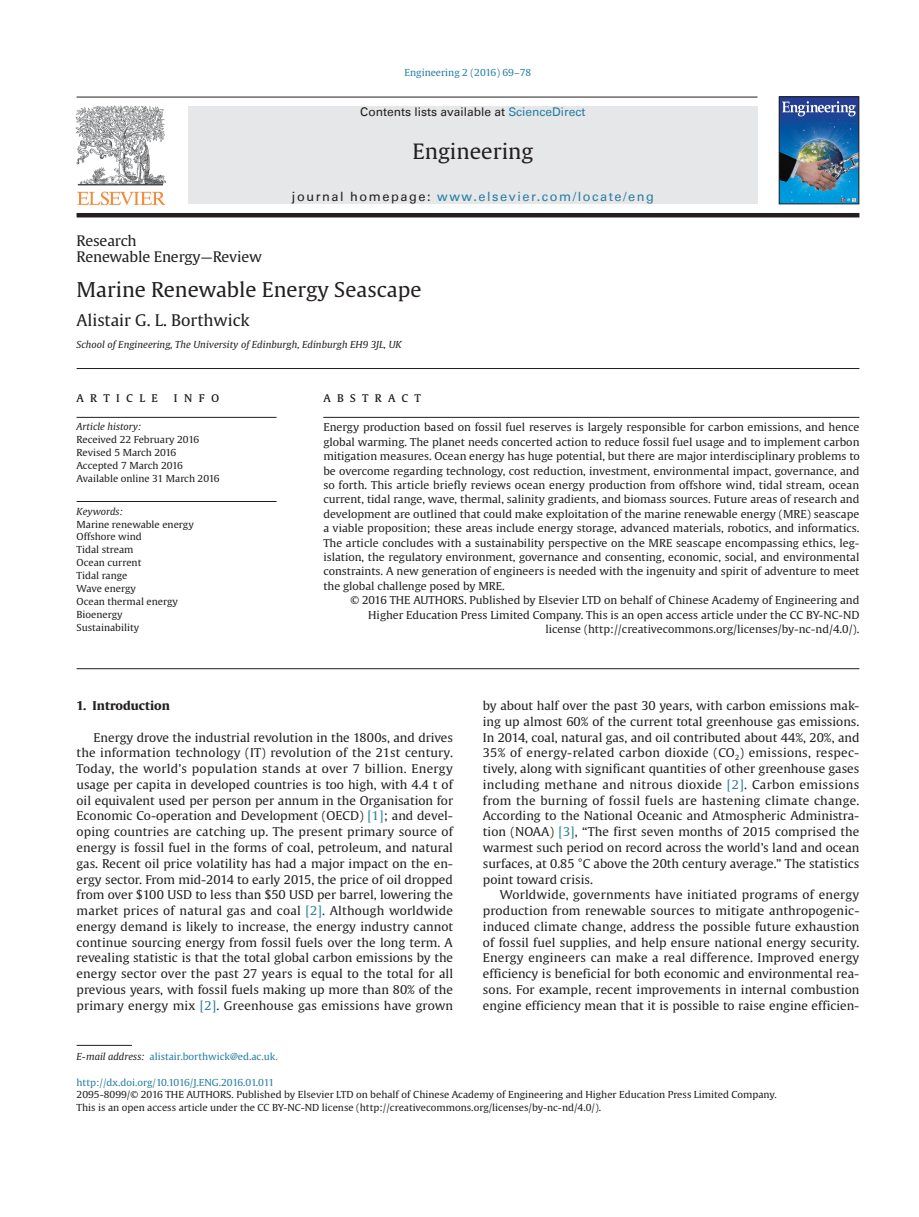
<style>
.page{position:relative;width:919px;height:1217px;background:#fff}
.page>*{position:absolute;margin:0;border:0;box-sizing:border-box;transform-origin:0 0}
.t1{font:21px "Gulliver";color:#231f20;scale:1.04 1}
.t2{font:20.25px "Gulliver";color:#231f20;scale:1.04 1}
.t3{font:15.9px "Gulliver";color:#231f20;scale:1.04 1}
.t4{font:14.4px/15.8px "Gulliver";letter-spacing:-.01em;color:#231f20;scale:1.04 1}
.t5{font:13.5px "Gulliver Compact SC";color:#231f20;scale:.85 1}
.t6{font:12.75px "Univers LT";letter-spacing:.12em;color:#277ea2}
.t7{font:12px/15.8px "Gulliver";color:#231f20;text-align:justify;scale:1.04 1}
.t8{font:12px "Univers LT";color:#231f20}
.t9{font:700 12px "Gulliver";color:#231f20;scale:1.04 1}
.t10{font:10.8px/14.4px "Gulliver";color:#231f20;text-align:justify;scale:1.04 1}
.t11{font:9.6px/12.9px "Gulliver";color:#231f20;scale:1.04 1}
.t12{font:9.6px "Gulliver";color:#277ea2;scale:1.04 1}
.t13{font:italic 9.6px "Gulliver";color:#231f20;scale:1.04 1}
.s1{color:#277ea2}
.s2{color:#231f20}
.s3{font-style:italic;color:#231f20}
</style>
<div class="page">
<hr style="left:77px;top:368px;width:782px;height:1px;background:#231f20">
<hr style="left:77px;top:668px;width:782px;height:1px;background:#231f20">
<hr style="left:77px;top:417px;width:199px;height:1px;background:#231f20">
<hr style="left:323px;top:417px;width:536px;height:1px;background:#231f20">
<hr style="left:77px;top:501px;width:199px;height:1px;background:#231f20">
<hr style="left:77px;top:1044px;width:55px;height:1px;background:#231f20">
<img style="left:76px;top:106px;width:90px;height:99px">
<hr style="left:77px;top:97px;width:680px;height:1px;background:#231f20">
<div style="left:188px;top:106px;width:569px;height:98px;background:#e6e7e9"></div>
<hr style="left:77px;top:213px;width:782px;height:4px;background:#231f20">
<img style="left:780px;top:116px;width:77px;height:86px">
<svg style="left:780px;top:97px;width:80px;height:19px"></svg>
<svg style="left:841px;top:198px;width:19px;height:7px"></svg>
<div style="left:778px;top:96px;width:81px;height:108px;border:1px solid #231f20"></div>
<p class="t12" style="left:404px;top:67px;width:123px">Engineering 2 (2016) 69–78</p>
<p class="t8" style="left:360px;top:105px;width:227px">Contents lists available at <span class="s1">ScienceDirect</span></p>
<h1 class="t1" style="left:412px;top:138px;width:118px">Engineering</h1>
<p class="t6" style="left:292px;top:188px;width:363px"><span class="s2">journal homepage:</span> www.elsevier.com/locate/eng</p>
<p class="t4" style="left:77px;top:232px;width:180px">Research<br>Renewable Energy—Review</p>
<h2 class="t2" style="left:77px;top:277px;width:333px">Marine Renewable Energy Seascape</h2>
<h3 class="t3" style="left:77px;top:310px;width:168px">Alistair G. L. Borthwick</h3>
<p class="t13" style="left:77px;top:339px;width:314px">School of Engineering, The University of Edinburgh, Edinburgh EH9 3JL, UK</p>
<p class="t5" style="left:77px;top:388px;width:169px">A R T I C L E I N F O</p>
<p class="t5" style="left:323px;top:388px;width:116px">A B S T R A C T</p>
<p class="t13" style="left:77px;top:421px;width:64px">Article history:</p>
<p class="t11" style="left:77px;top:433px;width:139px">Received 22 February 2016<br>Revised 5 March 2016<br>Accepted 7 March 2016<br>Available online 31 March 2016</p>
<p class="t10" style="left:323px;top:420px;width:517px">Energy production based on fossil fuel reserves is largely responsible for carbon emissions, and hence global warming. The planet needs concerted action to reduce fossil fuel usage and to implement carbon mitigation measures. Ocean energy has huge potential, but there are major interdisciplinary problems to be overcome regarding technology, cost reduction, investment, environmental impact, governance, and so forth. This article briefly reviews ocean energy production from offshore wind, tidal stream, ocean current, tidal range, wave, thermal, salinity gradients, and biomass sources. Future areas of research and development are outlined that could make exploitation of the marine renewable energy (MRE) seascape a viable proposition; these areas include energy storage, advanced materials, robotics, and informatics.<br>The article concludes with a sustainability perspective on the MRE seascape encompassing ethics, leg&shy;islation, the regulatory environment, governance and consenting, economic, social, and environmental constraints. A new generation of engineers is needed with the ingenuity and spirit of adventure to meet the global challenge posed by MRE.</p>
<p class="t10" style="left:350px;top:593px;width:491px;text-align:right">© 2016 THE AUTHORS. Published by Elsevier LTD on behalf of Chinese Academy of Engineering and<br>Higher Education Press Limited Company. This is an open access article under the CC BY-NC-ND license (http://creativecommons.org/licenses/by-nc-nd/4.0/).</p>
<p class="t13" style="left:77px;top:505px;width:46px">Keywords:</p>
<p class="t11" style="left:77px;top:517px;width:114px">Marine renewable energy<br>Offshore wind<br>Tidal stream<br>Ocean current<br>Tidal range<br>Wave energy<br>Ocean thermal energy<br>Bioenergy<br>Sustainability</p>
<p class="t9" style="left:77px;top:697px;width:91px">1. Introduction</p>
<p class="t7" style="left:77px;top:729px;width:363px;text-indent:17px">Energy drove the industrial revolution in the 1800s, and drives the information technology (IT) revolution of the 21st century.<br>Today, the world’s population stands at over 7 billion. Energy usage per capita in developed countries is too high, with 4.4 t of oil equivalent used per person per annum in the Organisation for Economic Co-operation and Development (OECD) <span class="s1">[1]</span>; and devel&shy;oping countries are catching up. The present primary source of energy is fossil fuel in the forms of coal, petroleum, and natural gas. Recent oil price volatility has had a major impact on the en&shy;ergy sector. From mid-2014 to early 2015, the price of oil dropped from over $100 USD to less than $50 USD per barrel, lowering the market prices of natural gas and coal <span class="s1">[2]</span>. Although worldwide energy demand is likely to increase, the energy industry cannot continue sourcing energy from fossil fuels over the long term. A revealing statistic is that the total global carbon emissions by the energy sector over the past 27 years is equal to the total for all previous years, with fossil fuels making up more than 80% of the primary energy mix <span class="s1">[2]</span>. Greenhouse gas emissions have grown</p>
<p class="t7" style="left:483px;top:697px;width:363px">by about half over the past 30 years, with carbon emissions mak&shy;ing up almost 60% of the current total greenhouse gas emissions.<br>In 2014, coal, natural gas, and oil contributed about 44%, 20%, and 35% of energy-related carbon dioxide (CO<sub>2</sub>) emissions, respec&shy;tively, along with significant quantities of other greenhouse gases including methane and nitrous dioxide <span class="s1">[2]</span>. Carbon emissions from the burning of fossil fuels are hastening climate change.<br>According to the National Oceanic and Atmospheric Administra&shy;tion (NOAA) <span class="s1">[3]</span>, “The first seven months of 2015 comprised the warmest such period on record across the world’s land and ocean surfaces, at 0.85 °C above the 20th century average.” The statistics point toward crisis.</p>
<p class="t7" style="left:483px;top:886px;width:363px;text-indent:17px">Worldwide, governments have initiated programs of energy production from renewable sources to mitigate anthropogenic&shy;induced climate change, address the possible future exhaustion of fossil fuel supplies, and help ensure national energy security.<br>Energy engineers can make a real difference. Improved energy efficiency is beneficial for both economic and environmental rea&shy;sons. For example, recent improvements in internal combustion engine efficiency mean that it is possible to raise engine efficien-</p>
<p class="t12" style="left:77px;top:1049px;width:195px"><span class="s3">E-mail address:</span> alistair.borthwick@ed.ac.uk.</p>
<p class="t12" style="left:77px;top:1075px;width:191px">http://dx.doi.org/10.1016/J.ENG.2016.01.011</p>
<p class="t11" style="left:77px;top:1088px;width:674px">2095-8099/© 2016 THE AUTHORS. Published by Elsevier LTD on behalf of Chinese Academy of Engineering and Higher Education Press Limited Company.<br>This is an open access article under the CC BY-NC-ND license (http://creativecommons.org/licenses/by-nc-nd/4.0/).</p>
</div>
